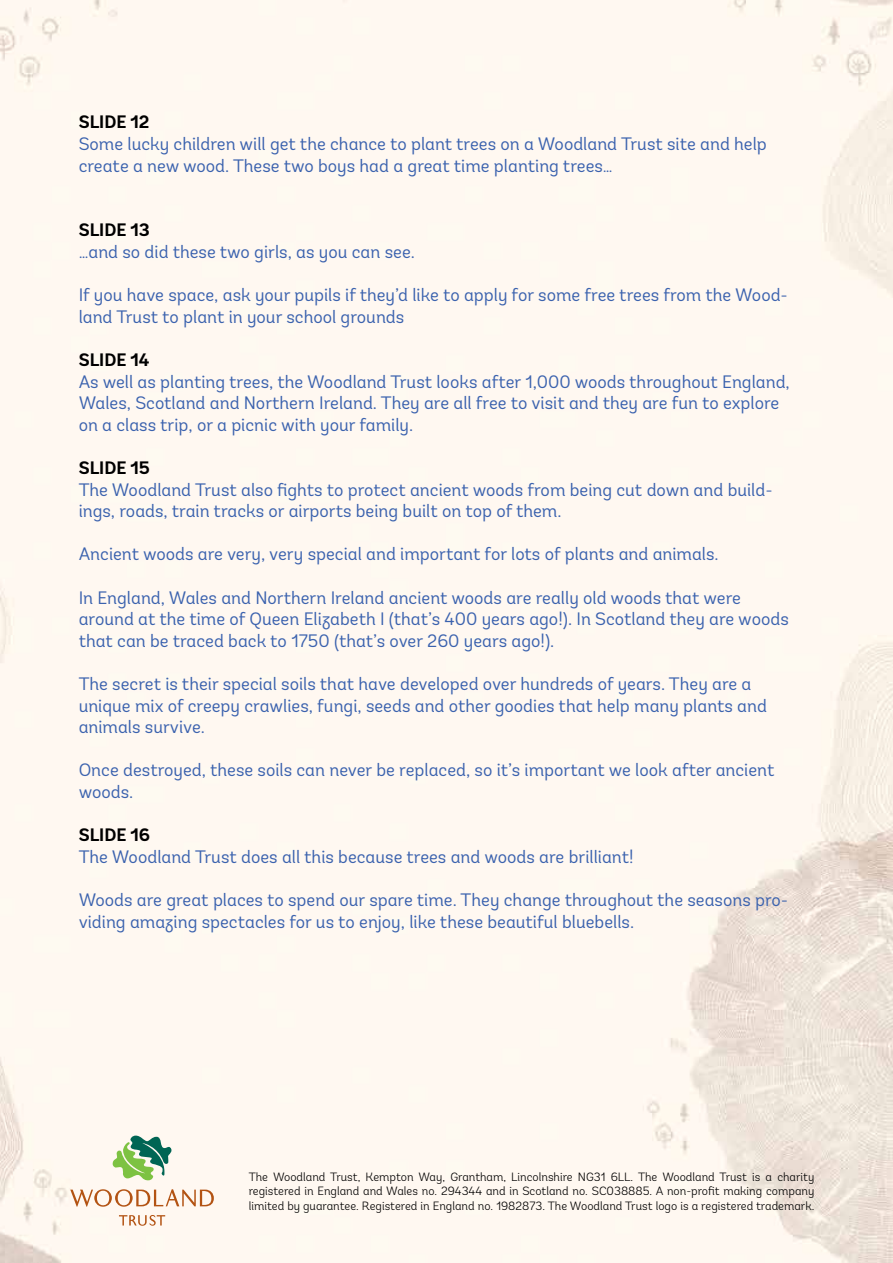
<style>
.page{position:relative;width:893px;height:1263px;background:#fff}
.page>*{position:absolute;margin:0;border:0;box-sizing:border-box;transform-origin:0 0}
.t1{font:18px/21.6px "Andes";color:#3b62ae}
.t2{font:700 18px "Andes";color:#000}
.t3{font:300 12px/14.4px "Andes";color:#000;text-align:justify}
</style>
<div class="page">
<img style="left:0;top:0;width:893px;height:1263px">
<svg style="left:112px;top:1135px;width:59px;height:45px"></svg>
<svg style="left:70px;top:1189px;width:144px;height:18px"></svg>
<svg style="left:119px;top:1215px;width:46px;height:11px"></svg>
<p class="t2" style="left:79px;top:111px;width:72px">SLIDE 12</p>
<p class="t1" style="left:79px;top:133px;width:690px">Some lucky children will get the chance to plant trees on a Woodland Trust site and help create a new wood. These two boys had a great time planting trees…</p>
<p class="t2" style="left:79px;top:219px;width:73px">SLIDE 13</p>
<p class="t1" style="left:79px;top:241px;width:338px">…and so did these two girls, as you can see.</p>
<p class="t1" style="left:79px;top:284px;width:711px">If you have space, ask your pupils if they’d like to apply for some free trees from the Wood&shy;land Trust to plant in your school grounds</p>
<p class="t2" style="left:79px;top:348px;width:72px">SLIDE 14</p>
<p class="t1" style="left:79px;top:370px;width:713px">As well as planting trees, the Woodland Trust looks after 1,000 woods throughout England,<br>Wales, Scotland and Northern Ireland. They are all free to visit and they are fun to explore on a class trip, or a picnic with your family.</p>
<p class="t2" style="left:79px;top:456px;width:73px">SLIDE 15</p>
<p class="t1" style="left:79px;top:478px;width:695px">The Woodland Trust also fights to protect ancient woods from being cut down and build&shy;ings, roads, train tracks or airports being built on top of them.</p>
<p class="t1" style="left:79px;top:543px;width:642px">Ancient woods are very, very special and important for lots of plants and animals.</p>
<p class="t1" style="left:79px;top:586px;width:712px">In England, Wales and Northern Ireland ancient woods are really old woods that were around at the time of Queen Elizabeth I (that’s 400 years ago!). In Scotland they are woods that can be traced back to 1750 (that’s over 260 years ago!).</p>
<p class="t1" style="left:79px;top:673px;width:690px">The secret is their special soils that have developed over hundreds of years. They are a unique mix of creepy crawlies, fungi, seeds and other goodies that help many plants and animals survive.</p>
<p class="t1" style="left:79px;top:759px;width:697px">Once destroyed, these soils can never be replaced, so it’s important we look after ancient woods.</p>
<p class="t2" style="left:79px;top:824px;width:73px">SLIDE 16</p>
<p class="t1" style="left:79px;top:846px;width:556px">The Woodland Trust does all this because trees and woods are brilliant!</p>
<p class="t1" style="left:79px;top:889px;width:711px">Woods are great places to spend our spare time. They change throughout the seasons pro&shy;viding amazing spectacles for us to enjoy, like these beautiful bluebells.</p>
<p class="t3" style="left:249px;top:1169px;width:567px">The Woodland Trust, Kempton Way, Grantham, Lincolnshire NG31 6LL. The Woodland Trust is a charity registered in England and Wales no. 294344 and in Scotland no. SC038885. A non-profit making company limited by guarantee. Registered in England no. 1982873. The Woodland Trust logo is a registered trademark.</p>
</div>
